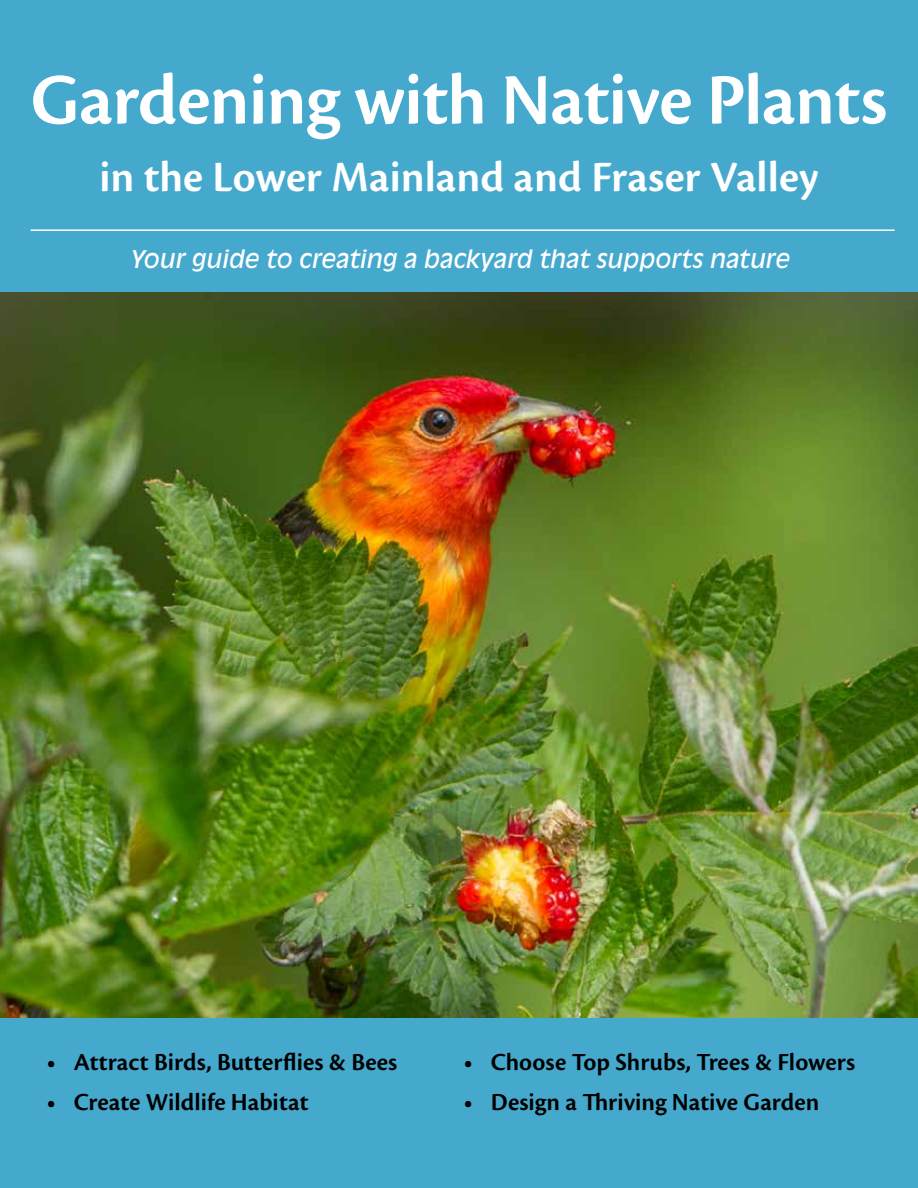
<style>
.page{position:relative;width:918px;height:1188px;background:#fff}
.page>*{position:absolute;margin:0;border:0;box-sizing:border-box;transform-origin:0 0}
.t1{font:600 75px "Cronos Pro";color:#fff}
.t2{font:600 45px "Cronos Pro";letter-spacing:-.005em;color:#fff}
.t3{font:600 25.5px "Cronos Pro";letter-spacing:-.005em;color:#000}
.t4{font:italic 24px "Antique Olive";color:#fff}
</style>
<div class="page">
<img style="left:0;top:292px;width:918px;height:726px">
<div style="left:0;top:0;width:918px;height:292px;background:#45a9cd"></div>
<hr style="left:31px;top:229px;width:864px;height:2px;background:#fff">
<div style="left:0;top:1018px;width:918px;height:170px;background:#45a9cd"></div>
<h1 class="t1" style="left:31px;top:57px;width:858px">Gardening with Native Plants</h1>
<h2 class="t2" style="left:99px;top:151px;width:721px">in the Lower Mainland and Fraser Valley</h2>
<p class="t4" style="left:130px;top:245px;width:661px">Your guide to creating a backyard that supports nature</p>
<p class="t3" style="left:47px;top:1047px;width:352px">• Attract Birds, Butterflies &amp; Bees</p>
<p class="t3" style="left:47px;top:1088px;width:263px">• Create Wildlife Habitat</p>
<p class="t3" style="left:464px;top:1047px;width:393px">• Choose Top Shrubs, Trees &amp; Flowers</p>
<p class="t3" style="left:464px;top:1088px;width:357px">• Design a Thriving Native Garden</p>
</div>
